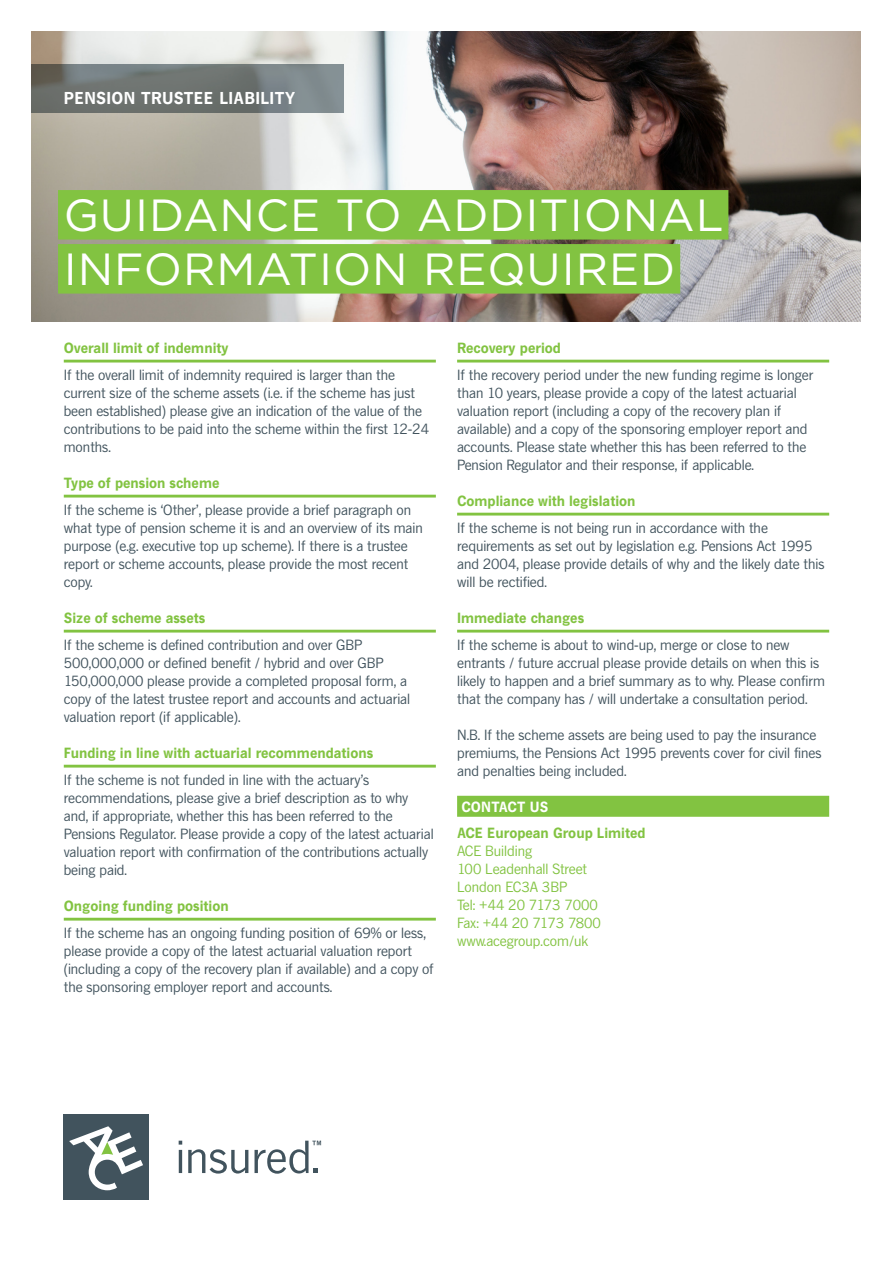
<style>
.page{position:relative;width:893px;height:1263px;background:#fff}
.page>*{position:absolute;margin:0;border:0;box-sizing:border-box;transform-origin:0 0}
.t1{font:45px/54px "Gotham";letter-spacing:.02em;color:#fff}
.t2{font:700 15.75px "News Gothic SBOP";letter-spacing:.02em;color:#fff}
.t3{font:13.5px/18px "News Gothic SBOP";color:#41535d}
.t4{font:700 13.5px "News Gothic SBOP";color:#82c341}
.t5{font:13.5px/18px "News Gothic SBOP";color:#82c341}
.t6{font:700 13.5px "News Gothic SBOP";letter-spacing:.02em;color:#fff}
</style>
<div class="page">
<div style="left:64px;top:1114px;width:85px;height:85px;background:#41535d"></div>
<svg style="left:69px;top:1126px;width:74px;height:64px"></svg>
<hr style="left:179px;top:1150px;width:3px;height:23px;background:#41535d">
<svg style="left:188px;top:1149px;width:60px;height:24px"></svg>
<svg style="left:255px;top:1141px;width:66px;height:33px"></svg>
<img style="left:32px;top:32px;width:829px;height:289px">
<div style="left:58px;top:190px;width:670px;height:50px;background:#82c341"></div>
<div style="left:58px;top:244px;width:622px;height:50px;background:#82c341"></div>
<hr style="left:64px;top:360px;width:372px;height:2px;background:#82c341">
<hr style="left:64px;top:495px;width:372px;height:2px;background:#82c341">
<hr style="left:64px;top:630px;width:372px;height:2px;background:#82c341">
<hr style="left:64px;top:765px;width:372px;height:2px;background:#82c341">
<hr style="left:64px;top:918px;width:372px;height:2px;background:#82c341">
<hr style="left:457px;top:360px;width:372px;height:2px;background:#82c341">
<hr style="left:457px;top:513px;width:372px;height:2px;background:#82c341">
<hr style="left:457px;top:630px;width:372px;height:2px;background:#82c341">
<div style="left:457px;top:796px;width:372px;height:21px;background:#82c341"></div>
<svg style="left:32px;top:64px;width:312px;height:49px;background:#717877"></svg>
<p class="t2" style="left:64px;top:88px;width:99px">Pension Trustee</p>
<p class="t2" style="left:219px;top:88px;width:44px">Liabilit</p>
<p class="t2" style="left:285px;top:88px;width:12px">y</p>
<h1 class="t1" style="left:64px;top:187px;width:661px">GUIDANCE TO ADDITIONAL<br>I NFORMATION REQUIRED</h1>
<p class="t4" style="left:64px;top:339px;width:167px">Overall limit of indemnity</p>
<p class="t3" style="left:64px;top:366px;width:367px">If the overall limit of indemnity required is larger than the current size of the scheme assets (i.e. if the scheme has just been established) please give an indication of the value of the contributions to be paid into the scheme within the first 12-24 months.</p>
<p class="t4" style="left:64px;top:474px;width:157px">Type of pension scheme</p>
<p class="t3" style="left:64px;top:501px;width:360px">If the scheme is ‘Other’, please provide a brief paragraph on what type of pension scheme it is and an overview of its main purpose (e.g. executive top up scheme). If there is a trustee report or scheme accounts, please provide the most recent copy.</p>
<p class="t4" style="left:64px;top:609px;width:143px">Size of scheme assets</p>
<p class="t3" style="left:64px;top:636px;width:348px">If the scheme is defined contribution and over GBP 500,000,000 or defined benefit / hybrid and over GBP 150,000,000 please provide a completed proposal form, a copy of the latest trustee report and accounts and actuarial valuation report (if applicable).</p>
<p class="t4" style="left:64px;top:744px;width:311px">Funding in line with actuarial recommendations</p>
<p class="t3" style="left:64px;top:770px;width:371px">If the scheme is not funded in line with the actuary’s recommendations, please give a brief description as to why and, if appropriate, whether this has been referred to the Pensions Regulator. Please provide a copy of the latest actuarial valuation report with confirmation of the contributions actually being paid.</p>
<p class="t4" style="left:64px;top:897px;width:167px">Ongoing funding position</p>
<p class="t3" style="left:64px;top:923px;width:372px">If the scheme has an ongoing funding position of 69% or less, please provide a copy of the latest actuarial valuation report (including a copy of the recovery plan if available) and a copy of the sponsoring employer report and accounts.</p>
<p class="t4" style="left:457px;top:339px;width:105px">Recovery period</p>
<p class="t3" style="left:457px;top:366px;width:358px">If the recovery period under the new funding regime is longer than 10 years, please provide a copy of the latest actuarial valuation report (including a copy of the recovery plan if available) and a copy of the sponsoring employer report and accounts. Please state whether this has been referred to the Pension Regulator and their response, if applicable.</p>
<p class="t4" style="left:457px;top:492px;width:180px">Compliance with legislation</p>
<p class="t3" style="left:457px;top:519px;width:369px">If the scheme is not being run in accordance with the requirements as set out by legislation e.g. Pensions Act 1995 and 2004, please provide details of why and the likely date this will be rectified.</p>
<p class="t4" style="left:457px;top:609px;width:129px">Immediate changes</p>
<p class="t3" style="left:457px;top:636px;width:369px">If the scheme is about to wind-up, merge or close to new entrants / future accrual please provide details on when this is likely to happen and a brief summary as to why. Please confirm that the company has / will undertake a consultation period.</p>
<p class="t3" style="left:457px;top:725px;width:366px">N.B. If the scheme assets are being used to pay the insurance premiums, the Pensions Act 1995 prevents cover for civil fines and penalties being included.</p>
<p class="t6" style="left:461px;top:798px;width:87px">Co ntact Us</p>
<p class="t4" style="left:457px;top:825px;width:190px">ACE European Group Limited</p>
<p class="t5" style="left:457px;top:842px;width:145px">ACE Building<br>100 Leadenhall Street<br>London EC3A 3BP<br>Tel: +44 20 7173 7000<br>Fax: +44 20 7173 7800 www.acegroup.com/uk</p>
</div>
